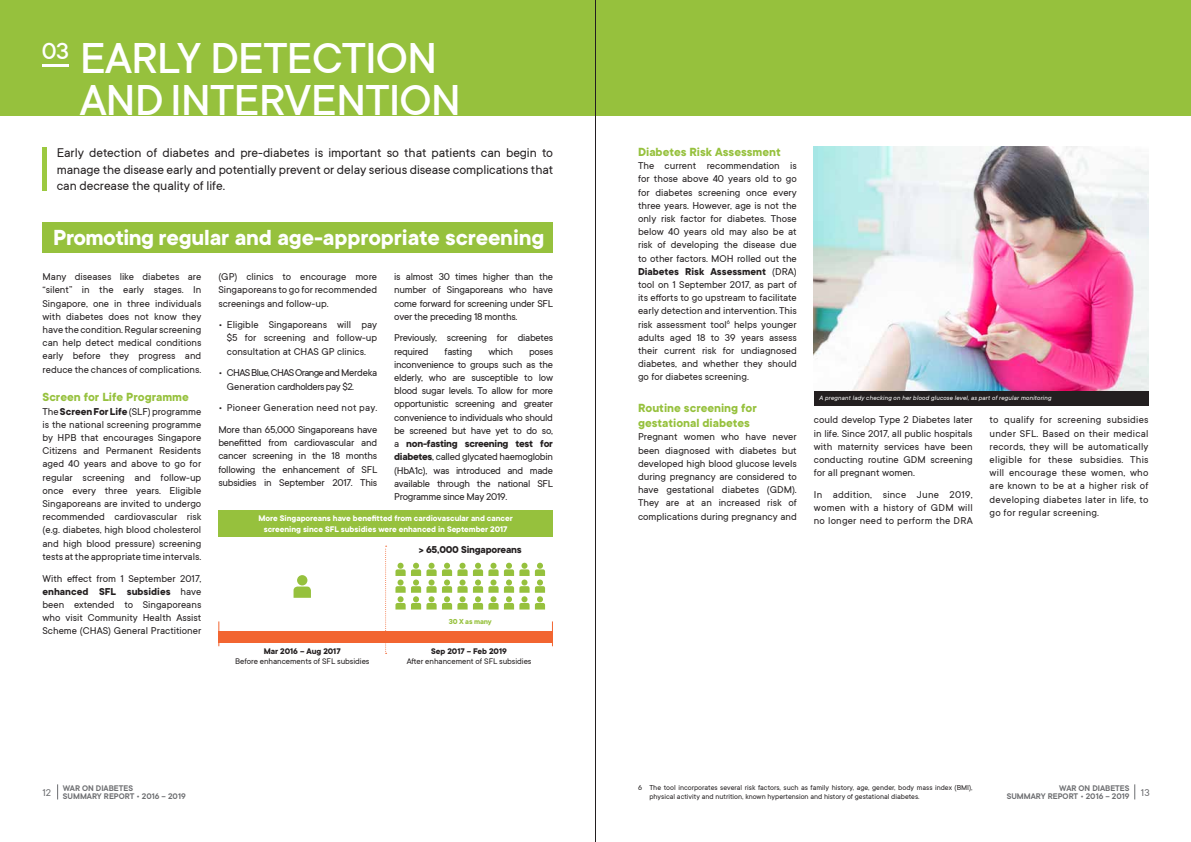
<style>
.page{position:relative;width:1191px;height:842px;background:#fff}
.page>*{position:absolute;margin:0;border:0;box-sizing:border-box;transform-origin:0 0}
.t1{font:500 48px/42px "TT Commons";letter-spacing:-.02em;color:#fff}
.t2{font:500 26px "TT Commons";color:#fff}
.t3{font:700 24px "TT Commons";letter-spacing:-.005em;color:#fff}
.t4{font:14px/16.8px "TT Commons";letter-spacing:-.005em;color:#231f20;text-align:justify}
.t5{font:700 13px/15.6px "TT Commons";color:#96c13d}
.t6{font:11px/13.2px "TT Commons";color:#231f20;text-align:justify}
.t7{font:11px/21.7px "TT Commons";letter-spacing:-.02em;color:#231f20}
.t8{font:11px/13.2px "TT Commons";letter-spacing:-.04em;color:#231f20}
.t9{font:11px/13.2px "TT Commons";letter-spacing:-.025em;color:#231f20}
.t10{font:700 11px "TT Commons";letter-spacing:-.02em;color:#231f20}
.t11{font:11px "TT Commons";color:#6d6e71}
.t12{font:700 9px/10.8px "TT Commons";letter-spacing:-.005em;color:#fff;text-align:center}
.t13{font:600 9px/8.8px "TT Commons";color:#6d6e71}
.t14{font:9px "TT Commons";letter-spacing:-.005em;color:#231f20}
.t15{font:700 9px "TT Commons";letter-spacing:-.005em;color:#231f20}
.t16{font:8px/9.6px "TT Commons";color:#231f20}
.t17{font:700 8px "TT Commons";letter-spacing:-.02em;color:#96c13d}
.t18{font:italic 7px "TT Commons";letter-spacing:.015em;color:#fff}
.s1{font-weight:700}
</style>
<div class="page">
<div style="left:0;top:0;width:1191px;height:115px;background:#96c13d"></div>
<hr style="left:43px;top:147px;width:4px;height:43px;background:#9cc940">
<div style="left:43px;top:222px;width:510px;height:31px;background:#96c13d"></div>
<img style="left:814px;top:147px;width:334px;height:244px">
<div style="left:814px;top:391px;width:334px;height:14px;background:#231f20"></div>
<hr style="left:43px;top:65px;width:26px;height:2px;background:#fff">
<svg style="left:218px;top:621px;width:1px;height:25px"></svg>
<svg style="left:552px;top:621px;width:1px;height:25px"></svg>
<div style="left:218px;top:631px;width:335px;height:11px;background:#f26531"></div>
<svg style="left:385px;top:546px;width:2px;height:108px"></svg>
<div style="left:218px;top:511px;width:335px;height:26px;background:#96c13d"></div>
<div style="left:297px;top:575px;width:10px;height:10px;background:#96c13d;border-radius:50%"></div>
<svg style="left:293px;top:586px;width:18px;height:12px"></svg>
<svg style="left:395px;top:563px;width:10px;height:46px"></svg>
<svg style="left:411px;top:563px;width:25px;height:46px"></svg>
<svg style="left:442px;top:563px;width:25px;height:46px"></svg>
<svg style="left:473px;top:563px;width:25px;height:46px"></svg>
<svg style="left:504px;top:563px;width:25px;height:46px"></svg>
<svg style="left:535px;top:563px;width:10px;height:46px"></svg>
<hr style="left:595px;top:0;width:1px;height:842px;background:#231f20">
<svg style="left:57px;top:784px;width:1px;height:15px"></svg>
<svg style="left:1134px;top:784px;width:1px;height:15px"></svg>
<h1 class="t1" style="left:80px;top:38px;width:383px">EARLY DETECTION<br>AND INTERVENTION</h1>
<p class="t4" style="left:57px;top:144px;width:498px">Early detection of diabetes and pre-diabetes is important so that patients can begin to manage the disease early and potentially prevent or delay serious disease complications that can decrease the quality of life.</p>
<h2 class="t2" style="left:42px;top:37px;width:29px">03</h2>
<h3 class="t3" style="left:53px;top:224px;width:493px">Promoting regular and age-appropriate screening</h3>
<p class="t6" style="left:218px;top:270px;width:160px">(GP) clinics to encourage more Singaporeans to go for recommended screenings and follow-up.</p>
<p class="t6" style="left:227px;top:318px;width:152px;text-indent:-9px">• Eligible Singaporeans will pay $5 for screening and follow-up consultation at CHAS GP clinics.</p>
<p class="t8" style="left:227px;top:366px;width:152px;text-indent:-9px">• CHAS Blue, CHAS Orange and Merdeka<br>Generation cardholders pay $2.</p>
<p class="t7" style="left:218px;top:397px;width:160px">• Pioneer Generation need not pay.<br>More than 65,000 Singaporeans have</p>
<p class="t6" style="left:218px;top:436px;width:160px">benefitted from cardiovascular and cancer screening in the 18 months following the enhancement of SFL subsidies in September 2017. This</p>
<p class="t6" style="left:394px;top:270px;width:160px">is almost 30 times higher than the number of Singaporeans who have come forward for screening under SFL over the preceding 18 months.</p>
<p class="t9" style="left:394px;top:332px;width:160px">Previously, screening for diabetes required</p>
<p class="t6" style="left:43px;top:270px;width:160px">Many diseases like diabetes are “silent” in the early stages. In Singapore, one in three individuals with diabetes does not know they have the condition. Regular screening can help detect medical conditions early before they progress and reduce the chances of complications.</p>
<p class="t5" style="left:43px;top:390px;width:148px">Screen for Life Programme</p>
<p class="t6" style="left:43px;top:405px;width:160px">The <span class="s1">Screen For Life</span> (SLF) programme is the national screening programme by HPB that encourages Singapore Citizens and Permanent Residents aged 40 years and above to go for regular screening and follow-up once every three years. Eligible Singaporeans are invited to undergo recommended cardiovascular risk (e.g. diabetes, high blood cholesterol and high blood pressure) screening tests at the appropriate time intervals.</p>
<p class="t6" style="left:43px;top:572px;width:160px">With effect from 1 September 2017, <span class="s1">enhanced SFL subsidies</span> have been extended to Singaporeans who visit Community Health Assist Scheme (CHAS) General Practitioner</p>
<p class="t9" style="left:444px;top:345px;width:29px">fasting</p>
<p class="t6" style="left:488px;top:345px;width:26px">which</p>
<p class="t6" style="left:394px;top:345px;width:160px;text-indent:135px">poses inconvenience to groups such as the elderly, who are susceptible to low blood sugar levels. To allow for more opportunistic screening and greater convenience to individuals who should be screened but have yet to do so, a <span class="s1">non-fasting screening test for diabetes</span>, called glycated haemoglobin (HbA1c), was introduced and made available through the national SFL Programme since May 2019.</p>
<p class="t12" style="left:258px;top:513px;width:256px">More Singaporeans have benefitted from cardiovascular and cancer screening since SFL subsidies were enhanced in September 2017</p>
<p class="t10" style="left:419px;top:544px;width:104px">&gt; 65,000 Singaporeans</p>
<p class="t17" style="left:449px;top:617px;width:44px">30 X as many</p>
<p class="t15" style="left:264px;top:646px;width:78px">Mar 2016 – Aug 2017</p>
<p class="t14" style="left:235px;top:656px;width:136px">Before enhancements of SFL subsidies</p>
<p class="t15" style="left:431px;top:646px;width:77px">Sep 2017 – Feb 2019</p>
<p class="t14" style="left:407px;top:656px;width:126px">After enhancement of SFL subsidies</p>
<p class="t5" style="left:638px;top:144px;width:144px">Diabetes Risk Assessment</p>
<p class="t6" style="left:638px;top:159px;width:160px">The current recommendation is for those above 40 years old to go for diabetes screening once every three years. However, age is not the only risk factor for diabetes. Those below 40 years old may also be at risk of developing the disease due to other factors. MOH rolled out the <span class="s1">Diabetes Risk Assessment</span> (DRA) tool on 1 September 2017, as part of its efforts to go upstream to facilitate early detection and intervention. This risk assessment tool<sup>6</sup> helps younger adults aged 18 to 39 years assess their current risk for undiagnosed diabetes, and whether they should go for diabetes screening.</p>
<p class="t5" style="left:638px;top:400px;width:120px">Routine screening for gestational diabetes</p>
<p class="t6" style="left:638px;top:431px;width:160px">Pregnant women who have never been diagnosed with diabetes but developed high blood glucose levels during pregnancy are considered to have gestational diabetes (GDM).<br>They are at an increased risk of complications during pregnancy and</p>
<p class="t18" style="left:819px;top:394px;width:234px">A pregnant lady checking on her blood glucose level, as part of regular monitoring</p>
<p class="t6" style="left:814px;top:413px;width:160px">could develop Type 2 Diabetes later in life. Since 2017, all public hospitals with maternity services have been conducting routine GDM screening for all pregnant women.</p>
<p class="t6" style="left:814px;top:488px;width:160px">In addition, since June 2019, women with a history of GDM will no longer need to perform the DRA</p>
<p class="t6" style="left:989px;top:413px;width:160px">to qualify for screening subsidies under SFL. Based on their medical records, they will be automatically eligible for these subsidies. This will encourage these women, who are known to be at a higher risk of developing diabetes later in life, to go for regular screening.</p>
<p class="t16" style="left:649px;top:783px;width:325px;text-indent:-11px">6 The tool incorporates several risk factors, such as family history, age, gender, body mass index (BMI), physical activity and nutrition, known hypertension and history of gestational diabetes.</p>
<p class="t13" style="left:63px;top:784px;width:124px">WAR ON DIABETES<br>SUMMARY REPORT • 2016 – 2019</p>
<p class="t13" style="left:1006px;top:784px;width:124px;text-align:right">WAR ON DIABETES<br>SUMMARY REPORT • 2016 – 2019</p>
<p class="t11" style="left:43px;top:786px;width:10px">12</p>
<p class="t11" style="left:1141px;top:786px;width:10px">13</p>
</div>
